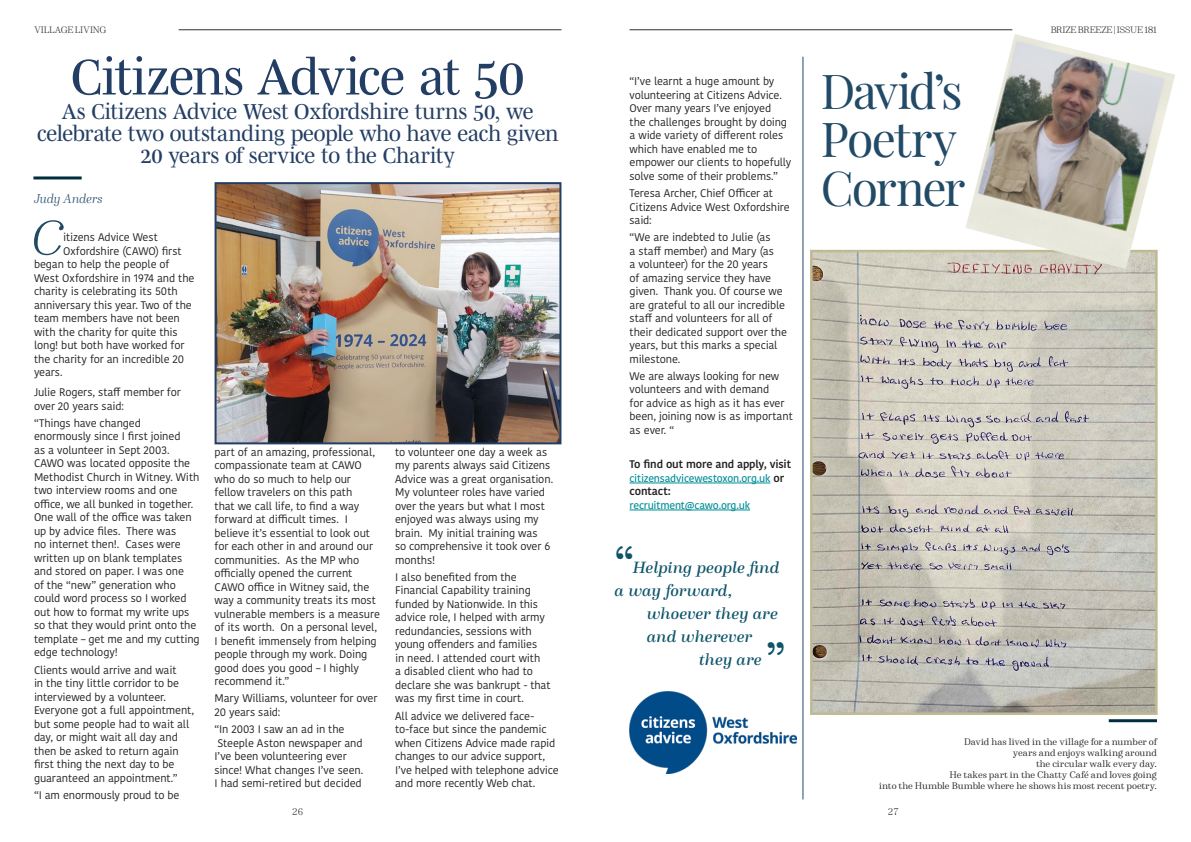
<style>
.page{position:relative;width:1191px;height:842px;background:#fff}
.page>*{position:absolute;margin:0;border:0;box-sizing:border-box;transform-origin:0 0}
.t1{font:51.1px "Mencken Std";letter-spacing:-.02em;color:#233e64}
.Drop_Cap{font:italic 300 51.1px "Winslow";color:#214a67}
.t2{font:48px/48.9px "Playfair Display";letter-spacing:-.045em;color:#214a67}
.Body_text{font:700 38.9px "Winslow";color:#0d546a}
.t3{font:22px/22px "Mencken Std";letter-spacing:-.015em;color:#233e64;text-align:center}
.Body_text-2{font:italic 600 17px "Winslow";color:#0d546a}
.t4{font:italic 300 13.5px "Winslow";letter-spacing:-.03em;color:#214a67}
.Body_text-3{font:11px/13.5px "Kohinoor Devanagari";letter-spacing:-.01em;color:#231f20}
.Drop_Cap-2{font:11px "Kohinoor Devanagari";letter-spacing:-.01em;color:#231f20}
.Body_text-4{font:600 11px "Kohinoor Devanagari";letter-spacing:-.01em;color:#231f20}
.Body_text-5{font:500 10.5px "Kohinoor Devanagari";letter-spacing:-.02em;color:#008e97}
.Body_text-6{font:10px/11px "Winslow";letter-spacing:-.005em;color:#231f20;text-align:right}
.t5{font:300 10px "Winslow";color:#231f20}
.t6{font:300 9.8px "Winslow";letter-spacing:-.015em;color:#231f20}
.s1{font-weight:600;font-size:11px;color:#231f20}
</style>
<div class="page">
<hr style="left:629px;top:483px;width:141px;height:1px;background:#008e97">
<hr style="left:629px;top:510px;width:121px;height:1px;background:#008e97">
<hr style="left:802px;top:57px;width:1px;height:742px;background:#214a67">
<img style="left:814px;top:254px;width:339px;height:457px">
<div style="left:810px;top:250px;width:347px;height:465px;border:3px solid #bebb92"></div>
<img style="left:965px;top:34px;width:210px;height:235px">
<hr style="left:1108px;top:719px;width:49px;height:3px;background:#002e3e">
<hr style="left:33px;top:176px;width:49px;height:3px;background:#002e3e">
<img style="left:629px;top:691px;width:167px;height:82px">
<hr style="left:179px;top:30px;width:382px;height:1px;background:#312f30">
<hr style="left:629px;top:30px;width:383px;height:1px;background:#312f30">
<img style="left:217px;top:185px;width:341px;height:256px">
<div style="left:214px;top:182px;width:347px;height:262px;border:2px solid #233e64"></div>
<p class="t6" style="left:34px;top:23px;width:74px">VILLAGE LIVING</p>
<h1 class="t1" style="left:71px;top:48px;width:455px">Citizens Advice at 50</h1>
<h3 class="t3" style="left:37px;top:100px;width:523px">As Citizens Advice West Oxfordshire turns 50, we celebrate two outstanding people who have each given<br>20 years of service to the Charity</h3>
<p class="t4" style="left:34px;top:188px;width:70px">Judy Anders</p>
<p class="Drop_Cap" style="left:30px;top:201px;width:35px">C</p>
<p class="Drop_Cap-2" style="left:63px;top:231px;width:96px">itizens Advice West</p>
<p class="Drop_Cap-2" style="left:63px;top:244px;width:120px">Oxfordshire (CAWO) first</p>
<p class="Drop_Cap-2" style="left:34px;top:258px;width:137px">began to help the people of</p>
<p class="Drop_Cap-2" style="left:34px;top:271px;width:162px">West Oxfordshire in 1974 and the</p>
<p class="Drop_Cap-2" style="left:34px;top:285px;width:145px">charity is celebrating its 50th</p>
<p class="Drop_Cap-2" style="left:34px;top:298px;width:159px">anniversary this year. Two of the</p>
<p class="Drop_Cap-2" style="left:34px;top:312px;width:147px">team members have not been</p>
<p class="Drop_Cap-2" style="left:34px;top:325px;width:145px">with the charity for quite this</p>
<p class="Drop_Cap-2" style="left:34px;top:339px;width:152px">long! but both have worked for</p>
<p class="Drop_Cap-2" style="left:34px;top:352px;width:152px">the charity for an incredible 20</p>
<p class="Drop_Cap-2" style="left:34px;top:366px;width:30px">years.</p>
<p class="Body_text-3" style="left:34px;top:386px;width:148px">Julie Rogers, staff member for over 20 years said:</p>
<p class="Body_text-3" style="left:34px;top:416px;width:167px">“Things have changed enormously since I first joined<br>as a volunteer in Sept 2003.<br>CAWO was located opposite the<br>Methodist Church in Witney. With two interview rooms and one office, we all bunked in together.<br>One wall of the office was taken up by advice files. There was<br>no internet then!. Cases were written up on blank templates and stored on paper. I was one<br>of the “new” generation who could word process so I worked out how to format my write ups so that they would print onto the template – get me and my cutting edge technology!</p>
<p class="Body_text-3" style="left:34px;top:663px;width:162px">Clients would arrive and wait<br>in the tiny little corridor to be interviewed by a volunteer.<br>Everyone got a full appointment, but some people had to wait all day, or might wait all day and then be asked to return again first thing the next day to be guaranteed an appointment.”</p>
<p class="Body_text-3" style="left:34px;top:788px;width:147px">“I am enormously proud to be</p>
<p class="Body_text-3" style="left:214px;top:445px;width:167px">part of an amazing, professional, compassionate team at CAWO who do so much to help our fellow travelers on this path<br>that we call life, to find a way forward at difficult times. I believe it’s essential to look out for each other in and around our communities. As the MP who officially opened the current<br>CAWO office in Witney said, the way a community treats its most vulnerable members is a measure of its worth. On a personal level,<br>I benefit immensely from helping people through my work. Doing good does you good – I highly recommend it.”</p>
<p class="Body_text-3" style="left:214px;top:692px;width:164px">Mary Williams, volunteer for over<br>20 years said:</p>
<p class="Body_text-3" style="left:214px;top:723px;width:150px">“In 2003 I saw an ad in the<br>Steeple Aston newspaper and<br>I’ve been volunteering ever since! What changes I’ve seen.<br>I had semi-retired but decided</p>
<p class="t5" style="left:292px;top:804px;width:13px">26</p>
<p class="Body_text-3" style="left:395px;top:445px;width:159px">to volunteer one day a week as my parents always said Citizens<br>Advice was a great organisation.<br>My volunteer roles have varied over the years but what I most enjoyed was always using my brain. My initial training was<br>so comprehensive it took over 6 months!</p>
<p class="Body_text-3" style="left:395px;top:570px;width:157px">I also benefited from the<br>Financial Capability training funded by Nationwide. In this advice role, I helped with army redundancies, sessions with young offenders and families<br>in need. I attended court with<br>a disabled client who had to declare she was bankrupt - that was my first time in court.</p>
<p class="Body_text-3" style="left:395px;top:709px;width:165px">All advice we delivered face&shy;to-face but since the pandemic when Citizens Advice made rapid changes to our advice support,<br>I’ve helped with telephone advice and more recently Web chat.</p>
<p class="Body_text-3" style="left:629px;top:75px;width:163px">“I’ve learnt a huge amount by volunteering at Citizens Advice.<br>Over many years I’ve enjoyed<br>the challenges brought by doing a wide variety of different roles which have enabled me to empower our clients to hopefully solve some of their problems.”</p>
<p class="Body_text-3" style="left:629px;top:187px;width:162px">Teresa Archer, Chief Officer at<br>Citizens Advice West Oxfordshire said:</p>
<p class="Body_text-3" style="left:629px;top:231px;width:159px">“We are indebted to Julie (as<br>a staff member) and Mary (as<br>a volunteer) for the 20 years<br>of amazing service they have given. Thank you. Of course we are grateful to all our incredible staff and volunteers for all of their dedicated support over the years, but this marks a special milestone.</p>
<p class="Body_text-3" style="left:629px;top:369px;width:165px">We are always looking for new volunteers and with demand<br>for advice as high as it has ever been, joining now is as important as ever. “</p>
<p class="Body_text-4" style="left:629px;top:458px;width:163px">To find out more and apply, visit</p>
<p class="Body_text-5" style="left:629px;top:472px;width:156px">citizensadvicewestoxon.org.uk <span class="s1">or</span></p>
<p class="Body_text-4" style="left:629px;top:485px;width:43px">contact:</p>
<p class="Body_text-5" style="left:629px;top:499px;width:122px">recruitment@cawo.org.uk</p>
<p class="Body_text" style="left:614px;top:530px;width:22px">“</p>
<p class="Body_text-2" style="left:632px;top:554px;width:149px">Helping people find</p>
<p class="Body_text-2" style="left:614px;top:577px;width:120px">a way forward,</p>
<p class="Body_text-2" style="left:647px;top:600px;width:133px">whoever they are</p>
<p class="Body_text-2" style="left:647px;top:623px;width:107px">and wherever</p>
<p class="Body_text-2" style="left:699px;top:646px;width:64px">they are</p>
<p class="Body_text" style="left:766px;top:626px;width:22px">”</p>
<p class="t2" style="left:821px;top:62px;width:146px">David’s<br>Poetry<br>Corner</p>
<p class="t6" style="left:1050px;top:23px;width:108px">BRIZE BREEZE | ISSUE 181</p>
<p class="Body_text-6" style="left:879px;top:736px;width:279px">David has lived in the village for a number of<br>years and enjoys walking around<br>the circular walk every day.<br>He takes part in the Chatty Café and loves going<br>into the Humble Bumble where he shows his most recent poetry.</p>
<p class="t5" style="left:888px;top:804px;width:12px">27</p>
</div>
